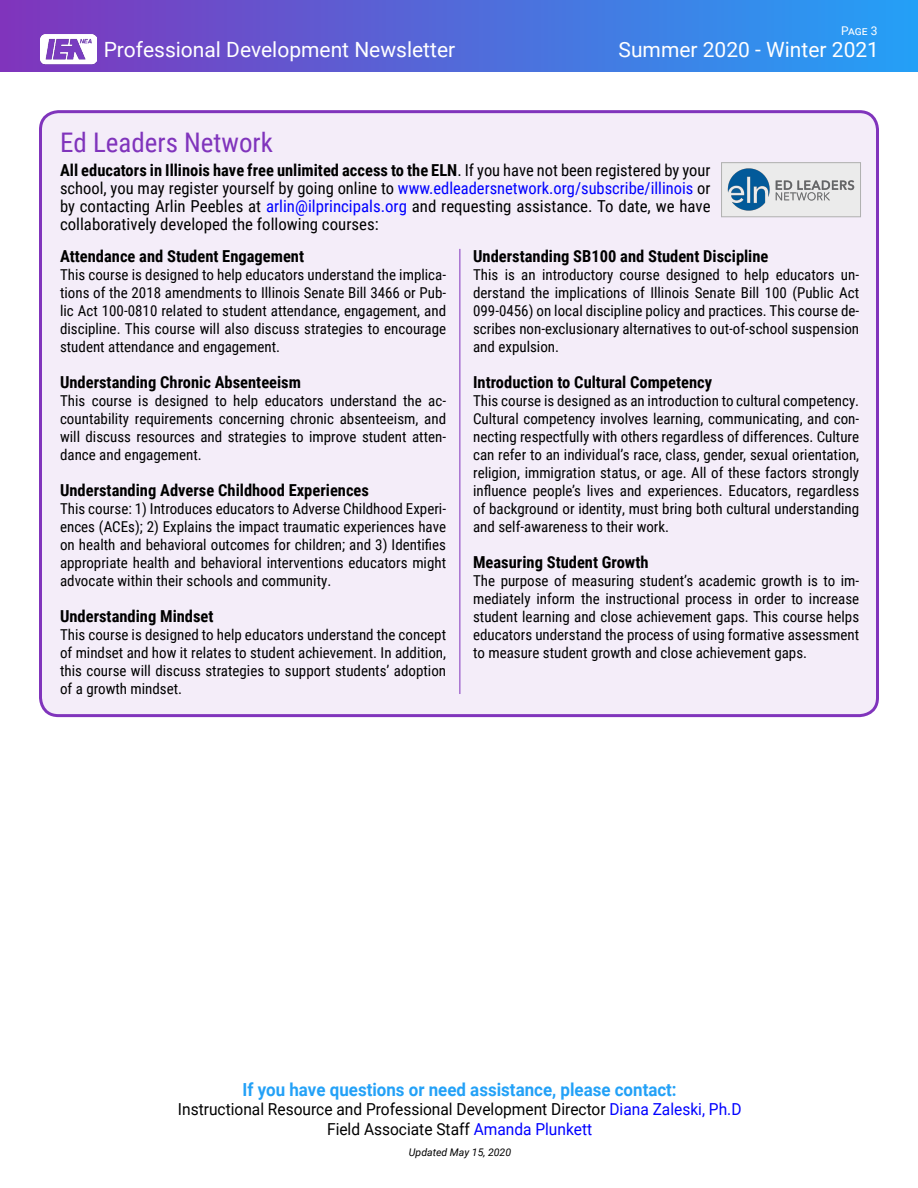
<style>
.page{position:relative;width:918px;height:1188px;background:#fff}
.page>*{position:absolute;margin:0;border:0;box-sizing:border-box;transform-origin:0 0}
.t1{font:27px "Roboto Condensed";color:#8034bc}
.t2{font:21px "Roboto";color:#fff}
.t3{font:700 18px "Roboto";color:#23a1f7;scale:.94 1}
.t4{font:16.5px/18px "Roboto Condensed";color:#000;text-align:justify}
.t5{font:700 16.5px "Roboto Condensed";color:#000}
.t6{font:16.5px "Roboto";color:#000;scale:.94 1}
.t7{font:15px/18px "Roboto Condensed";color:#000;text-align:justify}
.t8{font:12px "Roboto";color:#fff}
.t9{font:italic 10.5px "Roboto";color:#000}
.s1{font-weight:700}
.s2{color:#00f}
</style>
<div class="page">
<div style="left:0;top:0;width:918px;height:71px;background:linear-gradient(to right,#8237bd,#239ff6)"></div>
<img style="left:41px;top:35px;width:56px;height:29px">
<div style="left:40px;top:112px;width:838px;height:604px;background:#f4edf9;border-radius:18px"></div>
<div style="left:39px;top:110px;width:840px;height:607px;border:3px solid #8034bc;border-radius:18px"></div>
<hr style="left:460px;top:249px;width:1px;height:445px;background:#8034bc">
<img style="left:723px;top:164px;width:136px;height:51px">
<div style="left:721px;top:162px;width:140px;height:55px;border:1px solid #b0b0b0"></div>
<p class="t8" style="left:841px;top:22px;width:38px">Page 3</p>
<h2 class="t2" style="left:104px;top:35px;width:353px">Professional Development Newsletter</h2>
<h2 class="t2" style="left:619px;top:35px;width:262px">Summer 2020 - Winter 2021</h2>
<p class="t1" style="left:60px;top:123px;width:214px">Ed Leaders Network</p>
<p class="t4" style="left:60px;top:160px;width:652px"><span class="s1">All educators in Illinois have free unlimited access to the ELN</span>. If you have not been registered by your school, you may register yourself by going online to <span class="s2">www.edleadersnetwork.org/subscribe/illinois</span> or by contacting Arlin Peebles at <span class="s2">arlin@ilprincipals.org</span> and requesting assistance. To date, we have collaboratively developed the following courses:</p>
<p class="t5" style="left:60px;top:244px;width:246px">Attendance and Student Engagement</p>
<p class="t7" style="left:60px;top:265px;width:388px">This course is designed to help educators understand the implica&shy;tions of the 2018 amendments to Illinois Senate Bill 3466 or Pub&shy;lic Act 100-0810 related to student attendance, engagement, and discipline. This course will also discuss strategies to encourage student attendance and engagement.</p>
<p class="t5" style="left:60px;top:370px;width:242px">Understanding Chronic Absenteeism</p>
<p class="t7" style="left:60px;top:391px;width:388px">This course is designed to help educators understand the ac&shy;countability requirements concerning chronic absenteeism, and will discuss resources and strategies to improve student atten&shy;dance and engagement.</p>
<p class="t5" style="left:60px;top:478px;width:310px">Understanding Adverse Childhood Experiences</p>
<p class="t7" style="left:60px;top:499px;width:388px">This course: 1) Introduces educators to Adverse Childhood Experi&shy;ences (ACEs); 2) Explains the impact traumatic experiences have on health and behavioral outcomes for children; and 3) Identifies appropriate health and behavioral interventions educators might advocate within their schools and community.</p>
<p class="t5" style="left:60px;top:604px;width:155px">Understanding Mindset</p>
<p class="t7" style="left:60px;top:625px;width:388px">This course is designed to help educators understand the concept of mindset and how it relates to student achievement. In addition, this course will discuss strategies to support students’ adoption of a growth mindset.</p>
<p class="t5" style="left:473px;top:244px;width:297px">Understanding SB100 and Student Discipline</p>
<p class="t7" style="left:473px;top:265px;width:388px">This is an introductory course designed to help educators un&shy;derstand the implications of Illinois Senate Bill 100 (Public Act 099-0456) on local discipline policy and practices. This course de&shy;scribes non-exclusionary alternatives to out-of-school suspension and expulsion.</p>
<p class="t5" style="left:473px;top:370px;width:240px">Introduction to Cultural Competency</p>
<p class="t7" style="left:473px;top:391px;width:388px">This course is designed as an introduction to cultural competency.<br>Cultural competency involves learning, communicating, and con&shy;necting respectfully with others regardless of differences. Culture can refer to an individual’s race, class, gender, sexual orientation, religion, immigration status, or age. All of these factors strongly influence people’s lives and experiences. Educators, regardless of background or identity, must bring both cultural understanding and self-awareness to their work.</p>
<p class="t5" style="left:473px;top:550px;width:177px">Measuring Student Growth</p>
<p class="t7" style="left:473px;top:571px;width:388px">The purpose of measuring student’s academic growth is to im&shy;mediately inform the instructional process in order to increase student learning and close achievement gaps. This course helps educators understand the process of using formative assessment to measure student growth and close achievement gaps.</p>
<p class="t3" style="left:243px;top:1077px;width:463px">If you have questions or need assistance, please contact:</p>
<p class="t6" style="left:178px;top:1098px;width:601px">Instructional Resource and Professional Development Director <span class="s2">Diana Zaleski, Ph.D</span></p>
<p class="t6" style="left:327px;top:1117px;width:284px">Field Associate Staff <span class="s2">Amanda Plunkett</span></p>
<p class="t9" style="left:409px;top:1144px;width:104px">Updated May 15, 2020</p>
</div>
